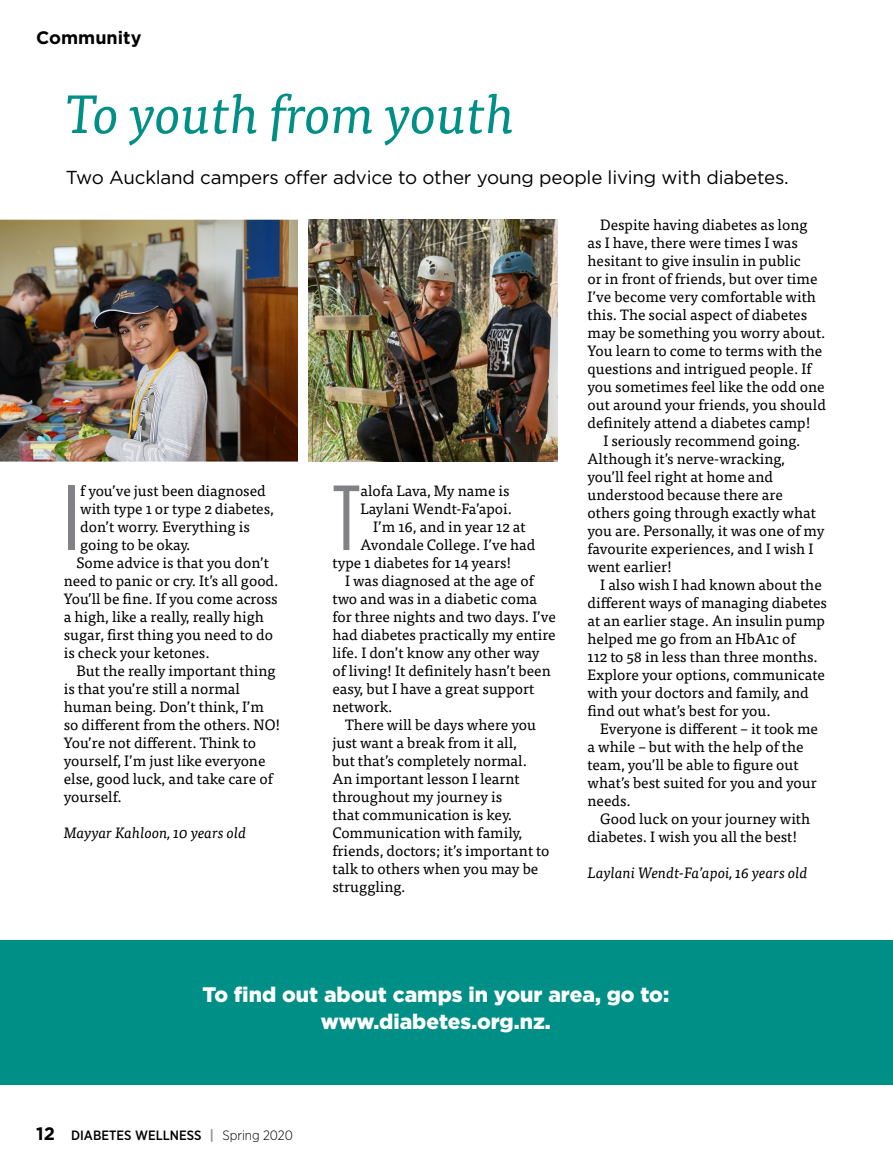
<style>
.page{position:relative;width:893px;height:1170px;background:#fff}
.page>*{position:absolute;margin:0;border:0;box-sizing:border-box;transform-origin:0 0}
.t1{font:92.1px "Gotham Condensed";color:#808285}
.t2{font:italic 54px "Tisa Pro";color:#008f87}
.t3{font:900 21px/27px "Gotham";color:#fff;text-align:center}
.t4{font:18.75px "Gotham";letter-spacing:-.01em;color:#000}
.t5{font:700 18px "Gotham";color:#000}
.t6{font:15px "Tisa Pro";color:#000}
.t7{font:italic 15px "Tisa Pro";color:#000}
.t8{font:500 13.5px "Gotham Narrow";color:#000}
.s1{font-family:"Gotham";font-weight:700;font-size:18px}
.s2{font-family:"Gotham";font-weight:700;color:#939598}
.s3{font-weight:300}
</style>
<div class="page">
<img style="left:308px;top:219px;width:249px;height:242px">
<img style="left:0;top:219px;width:298px;height:242px">
<div style="left:0;top:940px;width:893px;height:144px;background:#008f87"></div>
<p class="t5" style="left:36px;top:26px;width:107px">Community</p>
<h2 class="t2" style="left:66px;top:74px;width:451px">To youth from youth</h2>
<p class="t4" style="left:66px;top:166px;width:724px">Two Auckland campers offer advice to other young people living with diabetes.</p>
<h1 class="t1" style="left:64px;top:465px;width:18px">I</h1>
<p class="t6" style="left:80px;top:479px;width:187px">f you’ve just been diagnosed</p>
<p class="t6" style="left:80px;top:497px;width:195px">with type 1 or type 2 diabetes,</p>
<p class="t6" style="left:80px;top:515px;width:171px">don’t worry. Everything is</p>
<p class="t6" style="left:80px;top:533px;width:112px">going to be okay.</p>
<p class="t6" style="left:77px;top:551px;width:194px">Some advice is that you don’t</p>
<p class="t6" style="left:64px;top:569px;width:216px">need to panic or cry. It’s all good.</p>
<p class="t6" style="left:64px;top:587px;width:215px">You’ll be fine. If you come across</p>
<p class="t6" style="left:64px;top:605px;width:202px">a high, like a really, really high</p>
<p class="t6" style="left:64px;top:623px;width:211px">sugar, first thing you need to do</p>
<p class="t6" style="left:64px;top:641px;width:147px">is check your ketones.</p>
<p class="t6" style="left:77px;top:659px;width:201px">But the really important thing</p>
<p class="t6" style="left:64px;top:677px;width:178px">is that you’re still a normal</p>
<p class="t6" style="left:64px;top:695px;width:202px">human being. Don’t think, I’m</p>
<p class="t6" style="left:64px;top:713px;width:218px">so different from the others. NO!</p>
<p class="t6" style="left:64px;top:731px;width:194px">You’re not different. Think to</p>
<p class="t6" style="left:64px;top:749px;width:203px">yourself, I’m just like everyone</p>
<p class="t6" style="left:64px;top:767px;width:210px">else, good luck, and take care of</p>
<p class="t6" style="left:64px;top:785px;width:59px">yourself.</p>
<p class="t7" style="left:64px;top:821px;width:184px">Mayyar Kahloon, 10 years old</p>
<h1 class="t1" style="left:332px;top:465px;width:30px">T</h1>
<p class="t6" style="left:360px;top:479px;width:151px">alofa Lava, My name is</p>
<p class="t6" style="left:360px;top:497px;width:153px">Laylani Wendt-Fa’apoi.</p>
<p class="t6" style="left:373px;top:515px;width:154px">I’m 16, and in year 12 at</p>
<p class="t6" style="left:360px;top:533px;width:177px">Avondale College. I’ve had</p>
<p class="t6" style="left:332px;top:551px;width:180px">type 1 diabetes for 14 years!</p>
<p class="t6" style="left:345px;top:569px;width:190px">I was diagnosed at the age of</p>
<p class="t6" style="left:332px;top:587px;width:206px">two and was in a diabetic coma</p>
<p class="t6" style="left:332px;top:605px;width:225px">for three nights and two days. I’ve</p>
<p class="t6" style="left:332px;top:623px;width:225px">had diabetes practically my entire</p>
<p class="t6" style="left:332px;top:641px;width:209px">life. I don’t know any other way</p>
<p class="t6" style="left:332px;top:659px;width:220px">of living! It definitely hasn’t been</p>
<p class="t6" style="left:332px;top:677px;width:204px">easy, but I have a great support</p>
<p class="t6" style="left:332px;top:695px;width:62px">network.</p>
<p class="t6" style="left:345px;top:713px;width:192px">There will be days where you</p>
<p class="t6" style="left:332px;top:731px;width:186px">just want a break from it all,</p>
<p class="t6" style="left:332px;top:749px;width:196px">but that’s completely normal.</p>
<p class="t6" style="left:332px;top:767px;width:189px">An important lesson I learnt</p>
<p class="t6" style="left:332px;top:785px;width:171px">throughout my journey is</p>
<p class="t6" style="left:332px;top:803px;width:181px">that communication is key.</p>
<p class="t6" style="left:332px;top:821px;width:191px">Communication with family,</p>
<p class="t6" style="left:332px;top:839px;width:219px">friends, doctors; it’s important to</p>
<p class="t6" style="left:332px;top:857px;width:207px">talk to others when you may be</p>
<p class="t6" style="left:332px;top:875px;width:75px">struggling.</p>
<p class="t6" style="left:600px;top:214px;width:209px">Despite having diabetes as long</p>
<p class="t6" style="left:588px;top:232px;width:212px">as I have, there were times I was</p>
<p class="t6" style="left:588px;top:250px;width:215px">hesitant to give insulin in public</p>
<p class="t6" style="left:588px;top:268px;width:231px">or in front of friends, but over time</p>
<p class="t6" style="left:588px;top:286px;width:230px">I’ve become very comfortable with</p>
<p class="t6" style="left:588px;top:304px;width:221px">this. The social aspect of diabetes</p>
<p class="t6" style="left:588px;top:322px;width:240px">may be something you worry about.</p>
<p class="t6" style="left:588px;top:340px;width:236px">You learn to come to terms with the</p>
<p class="t6" style="left:588px;top:358px;width:225px">questions and intrigued people. If</p>
<p class="t6" style="left:588px;top:376px;width:239px">you sometimes feel like the odd one</p>
<p class="t6" style="left:588px;top:394px;width:240px">out around your friends, you should</p>
<p class="t6" style="left:588px;top:412px;width:224px">definitely attend a diabetes camp!</p>
<p class="t6" style="left:603px;top:430px;width:199px">I seriously recommend going.</p>
<p class="t6" style="left:588px;top:448px;width:199px">Although it’s nerve-wracking,</p>
<p class="t6" style="left:588px;top:466px;width:187px">you’ll feel right at home and</p>
<p class="t6" style="left:588px;top:484px;width:197px">understood because there are</p>
<p class="t6" style="left:588px;top:502px;width:230px">others going through exactly what</p>
<p class="t6" style="left:588px;top:520px;width:238px">you are. Personally, it was one of my</p>
<p class="t6" style="left:588px;top:538px;width:227px">favourite experiences, and I wish I</p>
<p class="t6" style="left:588px;top:556px;width:86px">went earlier!</p>
<p class="t6" style="left:600px;top:574px;width:223px">I also wish I had known about the</p>
<p class="t6" style="left:588px;top:592px;width:241px">different ways of managing diabetes</p>
<p class="t6" style="left:588px;top:610px;width:239px">at an earlier stage. An insulin pump</p>
<p class="t6" style="left:588px;top:628px;width:210px">helped me go from an HbA1c of</p>
<p class="t6" style="left:588px;top:646px;width:232px">112 to 58 in less than three months.</p>
<p class="t6" style="left:588px;top:664px;width:239px">Explore your options, communicate</p>
<p class="t6" style="left:588px;top:682px;width:223px">with your doctors and family, and</p>
<p class="t6" style="left:588px;top:700px;width:185px">find out what’s best for you.</p>
<p class="t6" style="left:600px;top:718px;width:219px">Everyone is different – it took me</p>
<p class="t6" style="left:588px;top:736px;width:217px">a while – but with the help of the</p>
<p class="t6" style="left:588px;top:754px;width:213px">team, you’ll be able to figure out</p>
<p class="t6" style="left:588px;top:772px;width:231px">what’s best suited for you and your</p>
<p class="t6" style="left:588px;top:790px;width:45px">needs.</p>
<p class="t6" style="left:600px;top:808px;width:211px">Good luck on your journey with</p>
<p class="t6" style="left:588px;top:826px;width:211px">diabetes. I wish you all the best!</p>
<p class="t7" style="left:588px;top:862px;width:222px">Laylani Wendt-Fa’apoi, 16 years old</p>
<h3 class="t3" style="left:202px;top:980px;width:468px">To find out about camps in your area, go to: www.diabetes.org.nz.</h3>
<p class="t8" style="left:36px;top:1126px;width:258px"><span class="s1">12</span> DIABETES WELLNESS <span class="s2">|</span> <span class="s3">Spring 2020</span></p>
</div>
